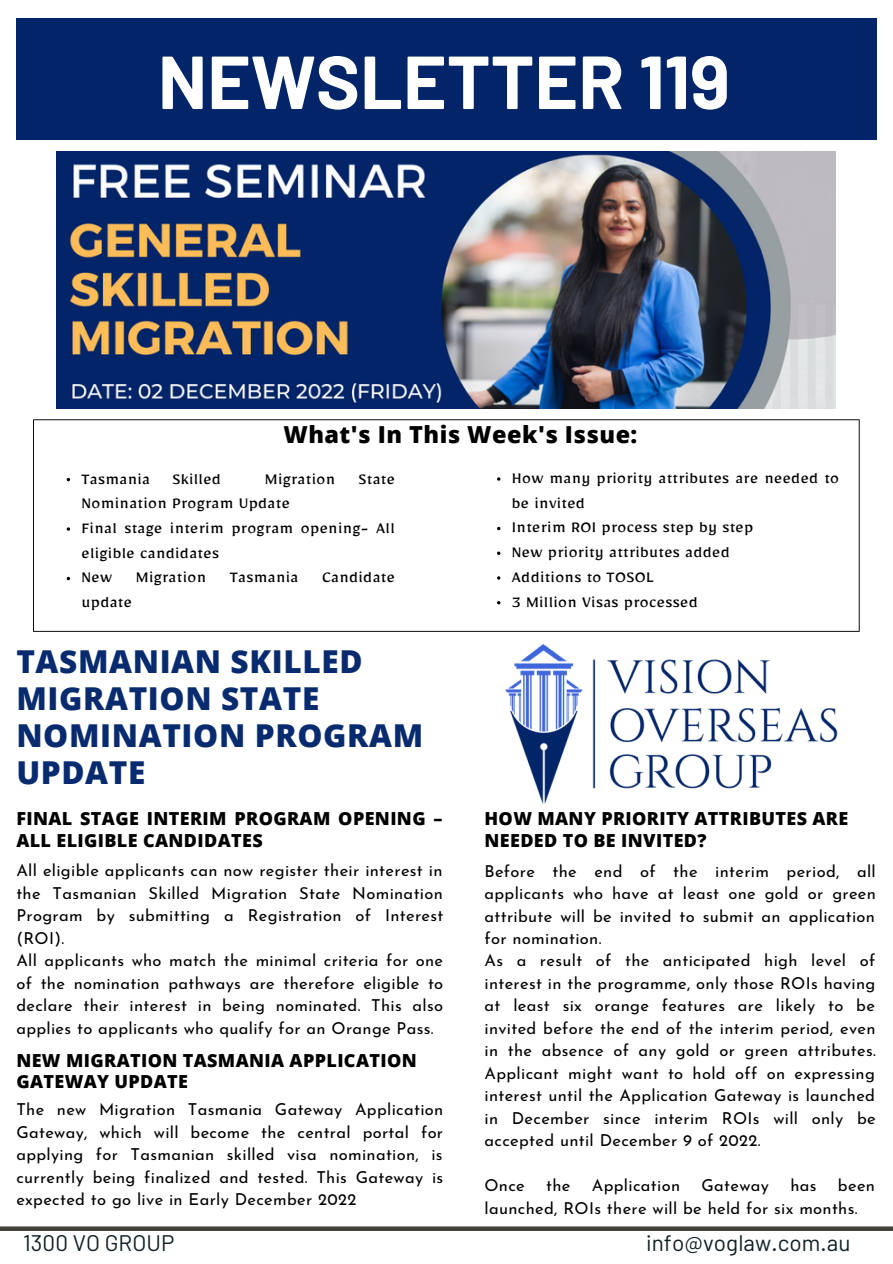
<style>
.page{position:relative;width:893px;height:1264px;background:#fff}
.page>*{position:absolute;margin:0;border:0;box-sizing:border-box;transform-origin:0 0}
.t1{font:700 75px "Barlow";color:#fff}
.t2{font:800 31.5px/37px "Open Sans";letter-spacing:.02em;color:#082b6f}
.t3{font:800 23.4px "Open Sans";letter-spacing:.02em;color:#000}
.t4{font:22.5px "Barlow";letter-spacing:.005em;color:#101f24}
.t5{font:18px/24.8px "Mirza";letter-spacing:.02em;color:#000}
.t6{font:800 18px/21.3px "Open Sans";letter-spacing:.02em;color:#000}
.t7{font:16.5px/22.5px "Josefin Sans";letter-spacing:.02em;color:#000}
</style>
<div class="page">
<img style="left:56px;top:152px;width:779px;height:256px">
<div style="left:16px;top:19px;width:860px;height:121px;background:#012568"></div>
<img style="left:505px;top:644px;width:333px;height:160px">
<svg style="left:0;top:1226px;width:892px;height:4px;background:#575450"></svg>
<hr style="left:33px;top:420px;width:1px;height:211px;background:#000">
<hr style="left:858px;top:420px;width:1px;height:211px;background:#000">
<hr style="left:34px;top:631px;width:824px;height:1px;background:#000">
<hr style="left:34px;top:419px;width:824px;height:1px;background:#000">
<svg style="left:497px;top:551px;width:3px;height:4px"></svg>
<h1 class="t1" style="left:158px;top:34px;width:573px">NEWSLETTER 119</h1>
<h3 class="t3" style="left:283px;top:417px;width:355px">What's In This Week's Issue:</h3>
<p class="t5" style="left:81px;top:465px;width:141px">Tasmania Skilled</p>
<p class="t5" style="left:265px;top:465px;width:72px">Migration</p>
<p class="t5" style="left:358px;top:465px;width:38px">State</p>
<p class="t5" style="left:81px;top:489px;width:315px">Nomination Program Update<br>Final stage interim program opening- All eligible candidates<br>New</p>
<p class="t5" style="left:136px;top:564px;width:72px">Migration</p>
<p class="t5" style="left:230px;top:564px;width:70px">Tasmania</p>
<p class="t5" style="left:322px;top:564px;width:74px">Candidate</p>
<p class="t5" style="left:81px;top:588px;width:52px">update</p>
<h2 class="t2" style="left:16px;top:642px;width:408px">TASMANIAN SKILLED<br>MIGRATION STATE<br>NOMINATION PROGRAM<br>UPDATE</h2>
<p class="t6" style="left:16px;top:807px;width:427px">FINAL STAGE INTERIM PROGRAM OPENING –<br>ALL ELIGIBLE CANDIDATES</p>
<p class="t7" style="left:16px;top:861px;width:428px">All eligible applicants can now register their interest in the Tasmanian Skilled Migration State Nomination Program by submitting a Registration of Interest (ROI).<br>All applicants who match the minimal criteria for one of the nomination pathways are therefore eligible to declare their interest in being nominated. This also applies to applicants who qualify for an Orange Pass.</p>
<p class="t6" style="left:16px;top:1049px;width:402px">NEW MIGRATION TASMANIA APPLICATION<br>GATEWAY UPDATE</p>
<p class="t7" style="left:16px;top:1099px;width:428px;text-align:justify">The new Migration Tasmania Gateway Application Gateway, which will become the central portal for applying for Tasmanian skilled visa nomination, is currently being finalized and tested. This Gateway is expected to go live in Early December 2022</p>
<p class="t5" style="left:512px;top:464px;width:328px">How many priority attributes are needed to be invited<br>Interim ROI process step by step<br>New priority attributes added<br>Additions to TOSOL<br>3 Million Visas processed</p>
<p class="t6" style="left:484px;top:807px;width:365px">HOW MANY PRIORITY ATTRIBUTES ARE<br>NEEDED TO BE INVITED?</p>
<p class="t7" style="left:484px;top:861px;width:393px">Before the end of the interim period, all applicants who have at least one gold or green attribute will be invited to submit an application for nomination.<br>As a result of the anticipated high level of interest in the programme, only those ROIs having at least six orange features are likely to be invited before the end of the interim period, even in the absence of any gold or green attributes.<br>Applicant might want to hold off on expressing interest until the Application Gateway is launched in December since interim ROIs will only be accepted until December 9 of 2022.</p>
<p class="t7" style="left:484px;top:1175px;width:42px">Once</p>
<p class="t7" style="left:546px;top:1175px;width:26px">the</p>
<p class="t7" style="left:592px;top:1175px;width:90px">Application</p>
<p class="t7" style="left:701px;top:1175px;width:69px">Gateway</p>
<p class="t7" style="left:790px;top:1175px;width:28px">has</p>
<p class="t7" style="left:484px;top:1175px;width:392px;text-indent:353px">been launched, ROIs there will be held for six months.</p>
<h3 class="t4" style="left:23px;top:1228px;width:153px">1300 VO GROUP</h3>
<h3 class="t4" style="left:646px;top:1228px;width:206px">info@voglaw.com.au</h3>
</div>
